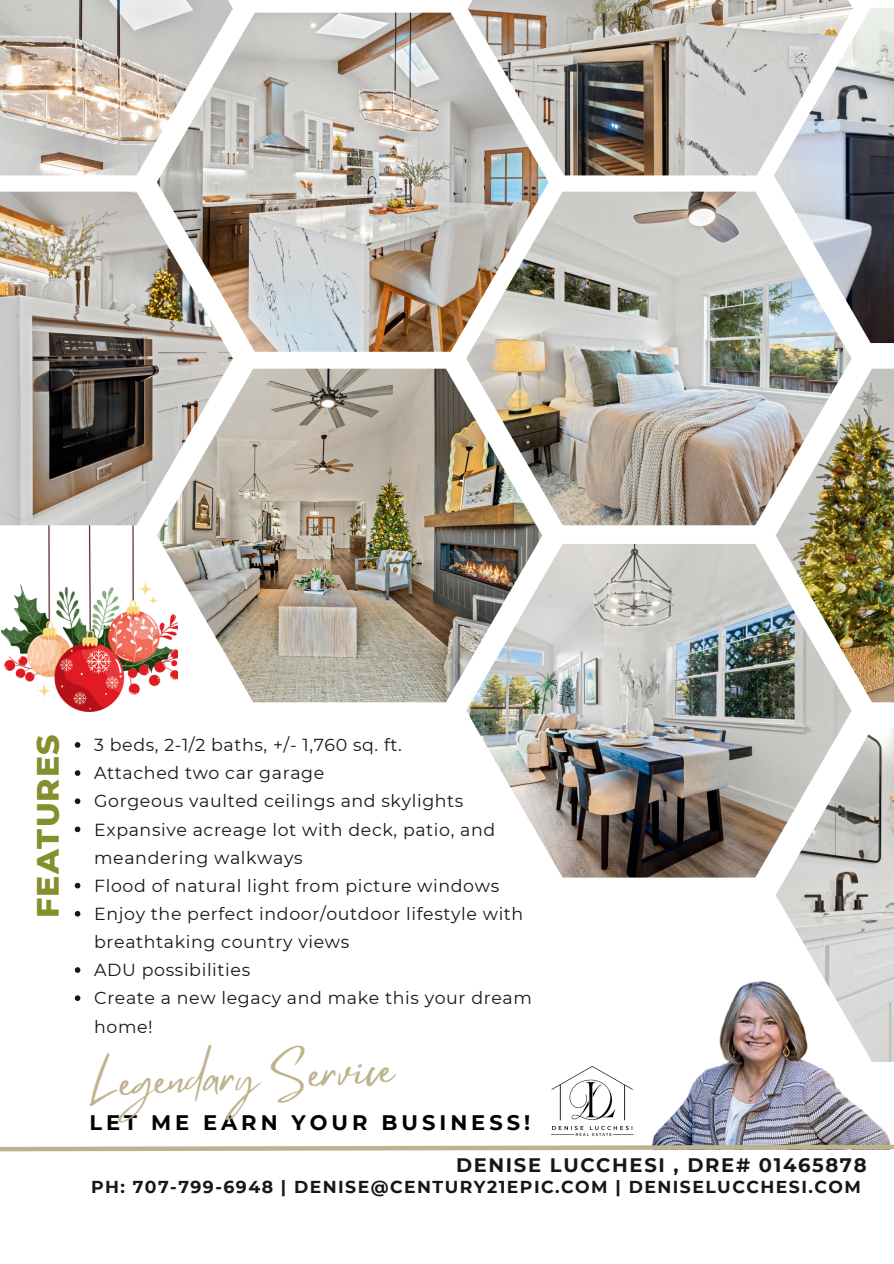
<style>
.page{position:relative;width:894px;height:1264px;background:#fff}
.page>*{position:absolute;margin:0;border:0;box-sizing:border-box;transform-origin:0 0}
.t1{font:45px "Mistrully";color:#bfb38f}
.t2{font:800 31.5px "Montserrat";letter-spacing:.035em;color:#858f2e}
.t3{font:700 21px "Montserrat";letter-spacing:.19em;color:#000}
.t4{font:700 19.5px "Montserrat";letter-spacing:.085em;color:#19151b}
.t5{font:17.4px/28px "Montserrat";letter-spacing:.035em;color:#19151b}
.t6{font:700 17.25px "Montserrat";letter-spacing:.085em;color:#19151b}
</style>
<div class="page">
<img style="left:467px;top:0;width:385px;height:175px">
<img style="left:157px;top:13px;width:391px;height:339px">
<img style="left:466px;top:192px;width:385px;height:333px">
<img style="left:0;top:0;width:233px;height:175px">
<img style="left:466px;top:544px;width:385px;height:333px">
<img style="left:1px;top:525px;width:156px;height:186px">
<img style="left:0;top:192px;width:233px;height:333px">
<img style="left:157px;top:368px;width:385px;height:334px">
<img style="left:775px;top:368px;width:118px;height:334px">
<img style="left:773px;top:8px;width:120px;height:335px">
<img style="left:652px;top:980px;width:241px;height:162px">
<svg style="left:0;top:1142px;width:893px;height:10px"></svg>
<img style="left:552px;top:1066px;width:82px;height:69px">
<svg style="left:75px;top:742px;width:5px;height:5px"></svg>
<svg style="left:75px;top:770px;width:5px;height:6px"></svg>
<svg style="left:75px;top:798px;width:5px;height:6px"></svg>
<svg style="left:75px;top:826px;width:5px;height:6px"></svg>
<svg style="left:75px;top:882px;width:5px;height:6px"></svg>
<svg style="left:75px;top:911px;width:5px;height:5px"></svg>
<svg style="left:75px;top:967px;width:5px;height:5px"></svg>
<svg style="left:75px;top:995px;width:5px;height:6px"></svg>
<img style="left:775px;top:728px;width:118px;height:333px">
<h2 class="t2" style="left:25px;top:918px;width:185px;rotate:-90deg">FEATURES</h2>
<p class="t5" style="left:94px;top:730px;width:439px">3 beds, 2-1/2 baths, +/- 1,760 sq. ft.<br>Attached two car garage<br>Gorgeous vaulted ceilings and skylights<br>Expansive acreage lot with deck, patio, and meandering walkways<br>Flood of natural light from picture windows<br>Enjoy the perfect indoor/outdoor lifestyle with breathtaking country views<br>ADU possibilities<br>Create a new legacy and make this your dream home!</p>
<h1 class="t1" style="left:88px;top:1055px;width:305px;rotate:-3deg">Legendary Service</h1>
<p class="t3" style="left:89px;top:1107px;width:442px">LET ME EARN YOUR BUSINESS!</p>
<p class="t4" style="left:456px;top:1150px;width:412px">DENISE LUCCHESI , DRE# 01465878</p>
<p class="t6" style="left:91px;top:1174px;width:771px">PH: 707-799-6948 | DENISE@CENTURY21EPIC.COM | DENISELUCCHESI.COM</p>
</div>
